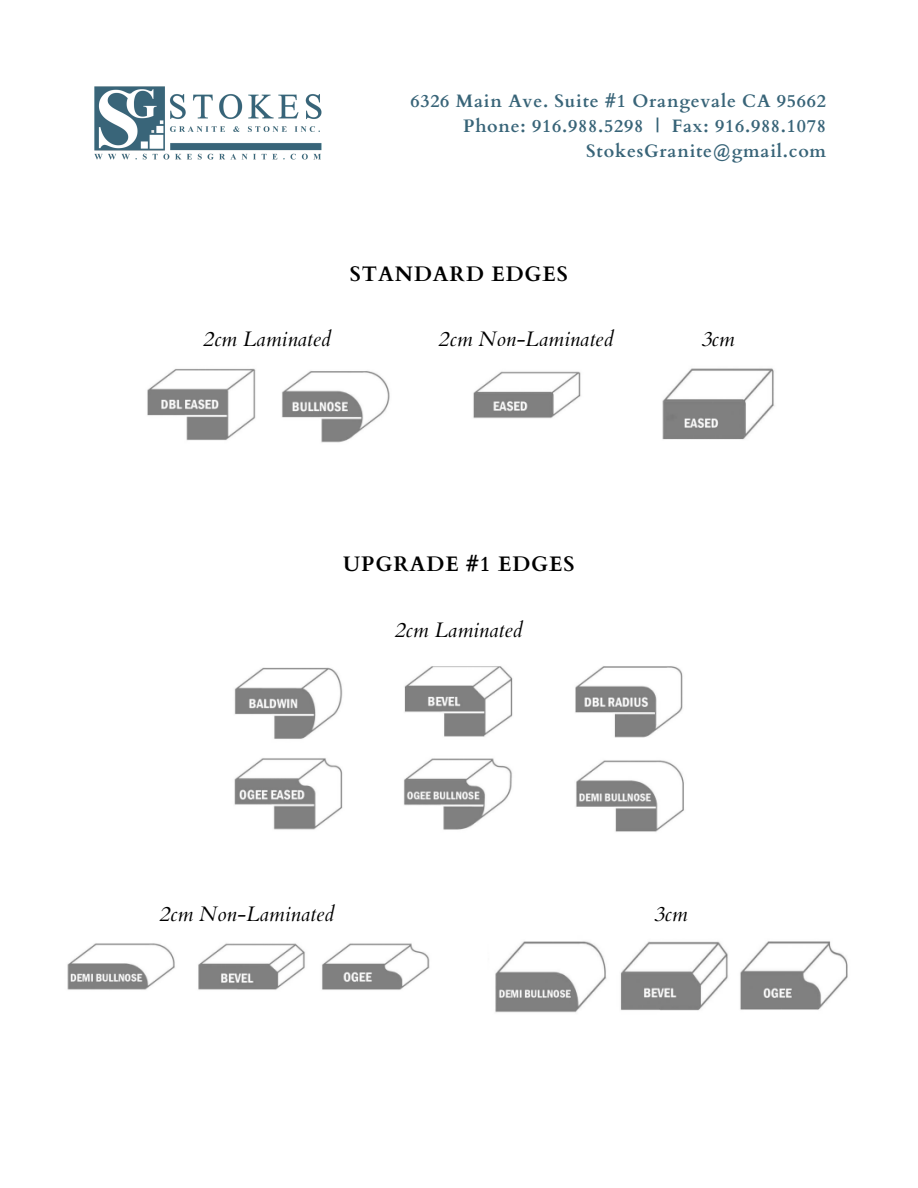
<style>
.page{position:relative;width:918px;height:1188px;background:#fff}
.page>*{position:absolute;margin:0;border:0;box-sizing:border-box;transform-origin:0 0}
.t1{font:italic 21px "Cardo";color:#000}
.t2{font:700 21px "Cardo";letter-spacing:.045em;color:#000}
.t3{font:700 18px "Cardo";letter-spacing:.045em;color:#386478}
</style>
<div class="page">
<img style="left:94px;top:86px;width:228px;height:74px">
<img style="left:403px;top:666px;width:110px;height:164px">
<img style="left:234px;top:667px;width:109px;height:72px">
<img style="left:575px;top:666px;width:109px;height:166px">
<img style="left:234px;top:758px;width:109px;height:72px">
<img style="left:67px;top:943px;width:363px;height:47px">
<img style="left:495px;top:941px;width:353px;height:72px">
<img style="left:282px;top:371px;width:108px;height:72px">
<img style="left:147px;top:368px;width:109px;height:73px">
<img style="left:473px;top:371px;width:108px;height:48px">
<img style="left:662px;top:368px;width:113px;height:72px">
<p class="t3" style="left:410px;top:90px;width:417px">6326 Main Ave. Suite #1 Orangevale CA 95662</p>
<p class="t3" style="left:463px;top:114px;width:365px">Phone: 916.988.5298 | Fax: 916.988.1078</p>
<p class="t3" style="left:586px;top:139px;width:241px">StokesGranite@gmail.com</p>
<p class="t2" style="left:350px;top:260px;width:220px">STANDARD EDGES</p>
<p class="t1" style="left:204px;top:325px;width:129px">2cm Laminated</p>
<p class="t1" style="left:439px;top:325px;width:176px">2cm Non-Laminated</p>
<p class="t1" style="left:701px;top:325px;width:35px">3cm</p>
<p class="t2" style="left:343px;top:550px;width:233px">UPGRADE #1 EDGES</p>
<p class="t1" style="left:395px;top:616px;width:129px">2cm Laminated</p>
<p class="t1" style="left:160px;top:900px;width:176px">2cm Non-Laminated</p>
<p class="t1" style="left:654px;top:900px;width:35px">3cm</p>
</div>
